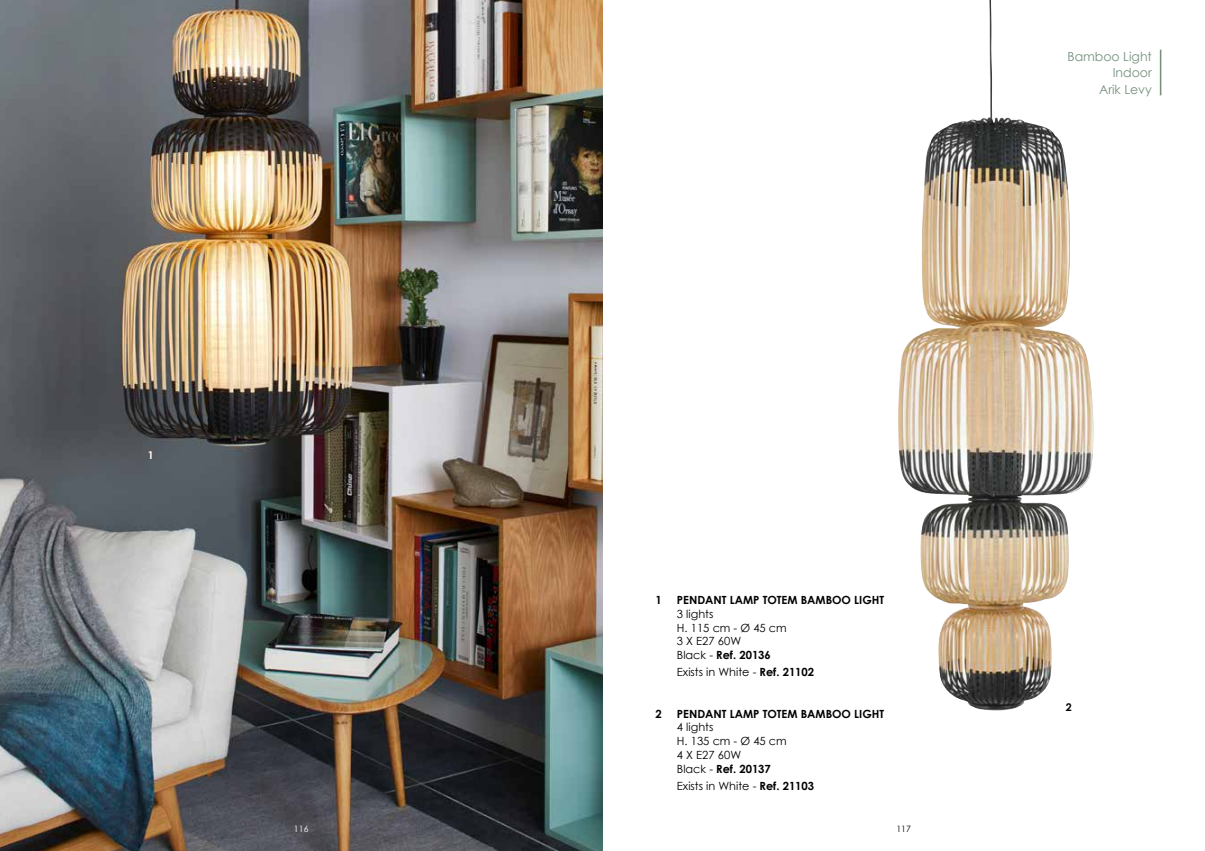
<style>
.page{position:relative;width:1205px;height:851px;background:#fff}
.page>*{position:absolute;margin:0;border:0;box-sizing:border-box;transform-origin:0 0}
.t1{font:12.5px/16.2px "Century Gothic";color:#75917e;text-align:right}
.t2{font:11.25px/13.8px "Century Gothic";color:#000}
.t3{font:700 11.25px "Century Gothic";color:#000}
.t4{font:700 10.62px "Century Gothic";color:#000}
.t5{font:700 10.62px "Century Gothic";color:#fff}
.t6{font:8.75px "Century Gothic";color:#fff}
.t7{font:8.75px "Century Gothic";color:#000}
.s1{font-weight:700}
</style>
<div class="page">
<img style="left:898px;top:0;width:195px;height:710px">
<img style="left:0;top:0;width:602px;height:850px">
<hr style="left:1160px;top:50px;width:1px;height:45px;background:#75917e">
<p class="t5" style="left:148px;top:447px;width:7px">1</p>
<p class="t3" style="left:656px;top:591px;width:8px">1</p>
<p class="t3" style="left:677px;top:591px;width:209px">PENDANT LAMP TOTEM BAMBOO LIGHT</p>
<p class="t2" style="left:677px;top:606px;width:111px">3 lights<br>H. 115 cm - Ø 45 cm<br>3 X E27 60W<br>Black - <span class="s1">Ref. 20136</span></p>
<p class="t2" style="left:677px;top:665px;width:139px">Exists in White - <span class="s1">Ref. 21102</span></p>
<p class="t3" style="left:656px;top:704px;width:8px">2</p>
<p class="t3" style="left:677px;top:704px;width:209px">PENDANT LAMP TOTEM BAMBOO LIGHT</p>
<p class="t2" style="left:677px;top:720px;width:111px">4 lights<br>H. 135 cm - Ø 45 cm<br>4 X E27 60W<br>Black - <span class="s1">Ref. 20137</span></p>
<p class="t2" style="left:677px;top:778px;width:139px">Exists in White - <span class="s1">Ref. 21103</span></p>
<p class="t6" style="left:294px;top:822px;width:16px">116</p>
<p class="t7" style="left:896px;top:822px;width:16px">117</p>
<p class="t1" style="left:1067px;top:48px;width:86px">Bamboo Light<br>Indoor<br>Arik Levy</p>
<p class="t4" style="left:1065px;top:698px;width:7px">2</p>
</div>
